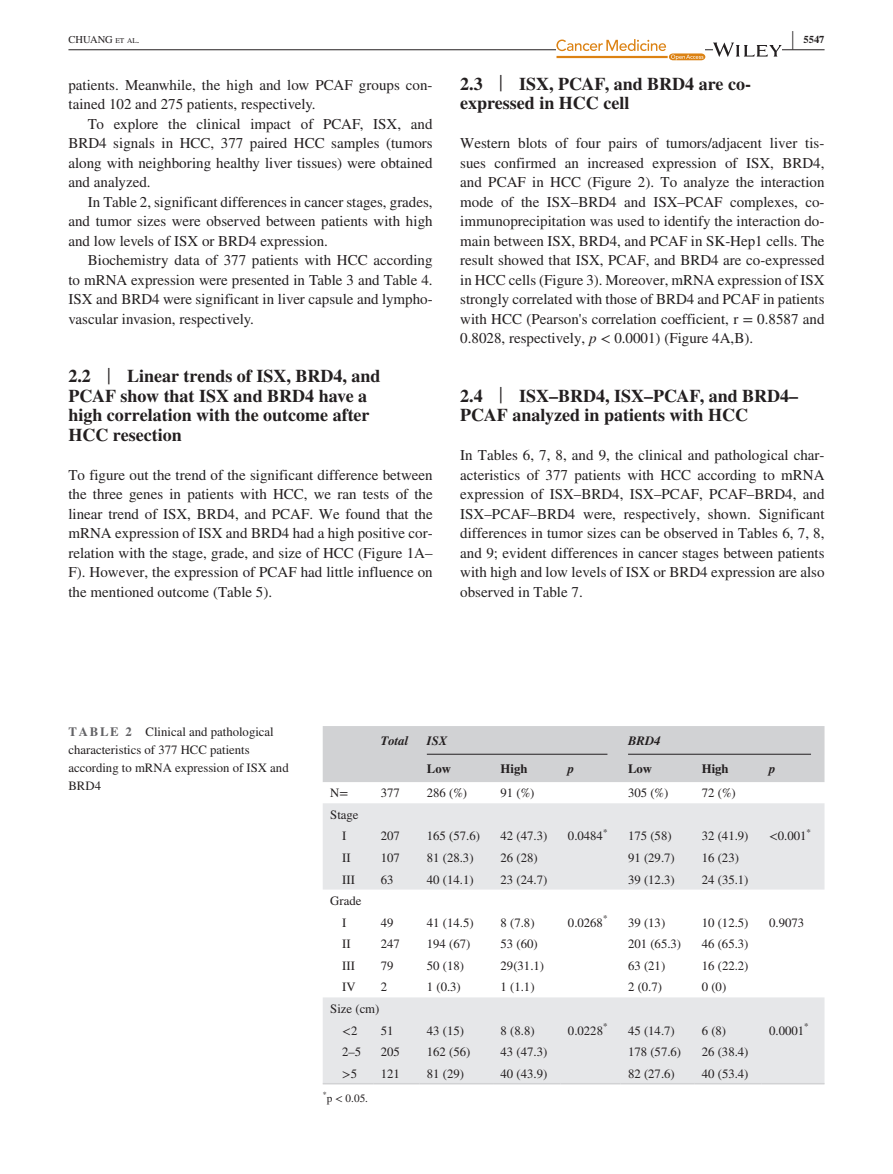
<style>
.page{position:relative;width:893px;height:1174px;background:#fff}
.page>*{position:absolute;margin:0;border:0;box-sizing:border-box;transform-origin:0 0}
.t1{font:700 25.95px "STIX";color:#231f20;scale:.36 1}
.t2{font:700 18px/19.5px "STIX";color:#231f20}
.t3{font:15px/19.5px "STIX";color:#231f20;text-align:justify}
.t4{font:12.75px/21.6px "STIX";color:#231f20;text-align:center}
.t5{font:italic 700 12.75px "STIX";color:#231f20}
.t6{font:700 12.75px "STIX";color:#231f20}
.t7{font:11.25px "STIX";color:#231f20}
.t8{font:10.5px "STIX";color:#231f20}
.t9{font:700 10.5px "STIX";color:#231f20}
.t10{font:7.8px "STIX";color:#231f20}
.s1{font-size:7.35px}
.s2{font-weight:400;font-size:23.7px}
.s3{font-style:italic}
.s4{font-weight:700;color:#636366}
</style>
<div class="page">
<hr style="left:68px;top:49px;width:756px;height:1px;background:#231f20">
<svg style="left:556px;top:39px;width:149px;height:21px"></svg>
<svg style="left:713px;top:43px;width:69px;height:14px"></svg>
<div style="left:323px;top:726px;width:501px;height:56px;background:#d1d2d4"></div>
<svg style="left:323px;top:803px;width:501px;height:280px;fill:#e6e7e9"></svg>
<hr style="left:323px;top:1083px;width:50px;height:1px;background:#d1d2d4">
<hr style="left:373px;top:1083px;width:46px;height:1px;background:#d1d2d4">
<hr style="left:419px;top:1083px;width:74px;height:1px;background:#d1d2d4">
<hr style="left:493px;top:1083px;width:67px;height:1px;background:#d1d2d4">
<hr style="left:560px;top:1083px;width:61px;height:1px;background:#d1d2d4">
<hr style="left:621px;top:1083px;width:73px;height:1px;background:#d1d2d4">
<hr style="left:694px;top:1083px;width:68px;height:1px;background:#d1d2d4">
<hr style="left:762px;top:1083px;width:62px;height:1px;background:#d1d2d4">
<hr style="left:427px;top:754px;width:180px;height:1px;background:#231f20">
<hr style="left:628px;top:754px;width:183px;height:1px;background:#231f20">
<h1 class="t1" style="left:792px;top:25px;width:7px">|</h1>
<p class="t8" style="left:68px;top:32px;width:73px">CHUANG <span class="s1">et al</span>.</p>
<p class="t9" style="left:803px;top:33px;width:22px">5547</p>
<p class="t3" style="left:68px;top:76px;width:366px">patients. Meanwhile, the high and low PCAF groups con&shy;tained 102 and 275 patients, respectively.</p>
<p class="t3" style="left:68px;top:115px;width:366px;text-indent:20px">To explore the clinical impact of PCAF, ISX, and BRD4 signals in HCC, 377 paired HCC samples (tumors along with neighboring healthy liver tissues) were obtained and analyzed.</p>
<p class="t3" style="left:68px;top:193px;width:366px;text-indent:20px">In Table 2, significant differences in cancer stages, grades, and tumor sizes were observed between patients with high and low levels of ISX or BRD4 expression.</p>
<p class="t3" style="left:68px;top:251px;width:366px;text-indent:20px">Biochemistry data of 377 patients with HCC according to mRNA expression were presented in Table 3 and Table 4.<br>ISX and BRD4 were significant in liver capsule and lympho&shy;vascular invasion, respectively.</p>
<p class="t2" style="left:460px;top:74px;width:292px">2.3 <span class="s2">|</span> ISX, PCAF, and BRD4 are co&shy;expressed in HCC cell</p>
<p class="t3" style="left:460px;top:134px;width:366px">Western blots of four pairs of tumors/adjacent liver tis&shy;sues confirmed an increased expression of ISX, BRD4, and PCAF in HCC (Figure 2). To analyze the interaction mode of the ISX–BRD4 and ISX–PCAF complexes, co&shy;immunoprecipitation was used to identify the interaction do&shy;main between ISX, BRD4, and PCAF in SK-Hep1 cells. The result showed that ISX, PCAF, and BRD4 are co-expressed in HCC cells (Figure 3). Moreover, mRNA expression of ISX strongly correlated with those of BRD4 and PCAF in patients with HCC (Pearson's correlation coefficient, r = 0.8587 and 0.8028, respectively, <span class="s3">p</span> &lt; 0.0001) (Figure 4A,B).</p>
<p class="t2" style="left:68px;top:366px;width:314px">2.2 <span class="s2">|</span> Linear trends of ISX, BRD4, and<br>PCAF show that ISX and BRD4 have a high correlation with the outcome after<br>HCC resection</p>
<p class="t3" style="left:68px;top:466px;width:366px">To figure out the trend of the significant difference between the three genes in patients with HCC, we ran tests of the linear trend of ISX, BRD4, and PCAF. We found that the mRNA expression of ISX and BRD4 had a high positive cor&shy;relation with the stage, grade, and size of HCC (Figure 1A– F). However, the expression of PCAF had little influence on the mentioned outcome (Table 5).</p>
<p class="t2" style="left:460px;top:386px;width:339px">2.4 <span class="s2">|</span> ISX–BRD4, ISX–PCAF, and BRD4–<br>PCAF analyzed in patients with HCC</p>
<p class="t3" style="left:460px;top:446px;width:366px">In Tables 6, 7, 8, and 9, the clinical and pathological char&shy;acteristics of 377 patients with HCC according to mRNA expression of ISX–BRD4, ISX–PCAF, PCAF–BRD4, and ISX–PCAF–BRD4 were, respectively, shown. Significant differences in tumor sizes can be observed in Tables 6, 7, 8, and 9; evident differences in cancer stages between patients with high and low levels of ISX or BRD4 expression are also observed in Table 7.</p>
<p class="t4" style="left:68px;top:723px;width:222px;line-height:18px;text-align:left"><span class="s4">TABLE 2</span> Clinical and pathological characteristics of 377 HCC patients according to mRNA expression of ISX and<br>BRD4</p>
<p class="t5" style="left:381px;top:732px;width:29px">Total</p>
<p class="t5" style="left:427px;top:732px;width:22px">ISX</p>
<p class="t5" style="left:628px;top:732px;width:34px">BRD4</p>
<p class="t6" style="left:427px;top:761px;width:26px">Low</p>
<p class="t6" style="left:501px;top:761px;width:28px">High</p>
<p class="t5" style="left:568px;top:760px;width:8px">p</p>
<p class="t6" style="left:628px;top:761px;width:26px">Low</p>
<p class="t6" style="left:702px;top:761px;width:28px">High</p>
<p class="t5" style="left:769px;top:760px;width:8px">p</p>
<p class="t4" style="left:330px;top:783px;width:19px">N=</p>
<p class="t4" style="left:381px;top:783px;width:21px">377</p>
<p class="t4" style="left:427px;top:783px;width:42px">286 (%)</p>
<p class="t4" style="left:501px;top:783px;width:35px">91 (%)</p>
<p class="t4" style="left:628px;top:783px;width:42px">305 (%)</p>
<p class="t4" style="left:702px;top:783px;width:35px">72 (%)</p>
<p class="t4" style="left:330px;top:804px;width:30px">Stage<br>I</p>
<p class="t4" style="left:381px;top:826px;width:21px">207</p>
<p class="t4" style="left:427px;top:826px;width:55px">165 (57.6)</p>
<p class="t4" style="left:501px;top:826px;width:48px">42 (47.3)</p>
<p class="t4" style="left:568px;top:826px;width:41px">0.0484<sup>*</sup></p>
<p class="t4" style="left:628px;top:826px;width:45px">175 (58)</p>
<p class="t4" style="left:702px;top:826px;width:48px">32 (41.9)</p>
<p class="t4" style="left:769px;top:826px;width:43px">&lt;0.001<sup>*</sup></p>
<p class="t4" style="left:342px;top:847px;width:10px">II</p>
<p class="t4" style="left:381px;top:847px;width:21px">107</p>
<p class="t4" style="left:427px;top:847px;width:48px">81 (28.3)</p>
<p class="t4" style="left:501px;top:847px;width:39px">26 (28)</p>
<p class="t4" style="left:628px;top:847px;width:48px">91 (29.7)</p>
<p class="t4" style="left:702px;top:847px;width:39px">16 (23)</p>
<p class="t4" style="left:342px;top:869px;width:14px">III</p>
<p class="t4" style="left:381px;top:869px;width:14px">63</p>
<p class="t4" style="left:427px;top:869px;width:48px">40 (14.1)</p>
<p class="t4" style="left:501px;top:869px;width:48px">23 (24.7)</p>
<p class="t4" style="left:628px;top:869px;width:48px">39 (12.3)</p>
<p class="t4" style="left:702px;top:869px;width:48px">24 (35.1)</p>
<p class="t4" style="left:330px;top:891px;width:33px">Grade<br>I</p>
<p class="t4" style="left:381px;top:912px;width:14px">49</p>
<p class="t4" style="left:427px;top:912px;width:48px">41 (14.5)</p>
<p class="t4" style="left:501px;top:912px;width:35px">8 (7.8)</p>
<p class="t4" style="left:568px;top:912px;width:41px">0.0268<sup>*</sup></p>
<p class="t4" style="left:628px;top:912px;width:39px">39 (13)</p>
<p class="t4" style="left:702px;top:912px;width:48px">10 (12.5)</p>
<p class="t4" style="left:769px;top:912px;width:37px">0.9073</p>
<p class="t4" style="left:342px;top:934px;width:10px">II</p>
<p class="t4" style="left:381px;top:934px;width:21px">247</p>
<p class="t4" style="left:427px;top:934px;width:45px">194 (67)</p>
<p class="t4" style="left:501px;top:934px;width:39px">53 (60)</p>
<p class="t4" style="left:628px;top:934px;width:55px">201 (65.3)</p>
<p class="t4" style="left:702px;top:934px;width:48px">46 (65.3)</p>
<p class="t4" style="left:342px;top:955px;width:14px">III</p>
<p class="t4" style="left:381px;top:955px;width:14px">79</p>
<p class="t4" style="left:427px;top:955px;width:39px">50 (18)</p>
<p class="t4" style="left:501px;top:955px;width:45px">29(31.1)</p>
<p class="t4" style="left:628px;top:955px;width:39px">63 (21)</p>
<p class="t4" style="left:702px;top:955px;width:48px">16 (22.2)</p>
<p class="t4" style="left:342px;top:977px;width:15px">IV</p>
<p class="t4" style="left:381px;top:977px;width:8px">2</p>
<p class="t4" style="left:427px;top:977px;width:35px">1 (0.3)</p>
<p class="t4" style="left:501px;top:977px;width:35px">1 (1.1)</p>
<p class="t4" style="left:628px;top:977px;width:35px">2 (0.7)</p>
<p class="t4" style="left:702px;top:977px;width:26px">0 (0)</p>
<p class="t4" style="left:342px;top:998px;width:39px;text-align:left;text-indent:-12px">Size (cm) &lt;2</p>
<p class="t4" style="left:381px;top:1020px;width:14px">51</p>
<p class="t4" style="left:427px;top:1020px;width:39px">43 (15)</p>
<p class="t4" style="left:501px;top:1020px;width:35px">8 (8.8)</p>
<p class="t4" style="left:568px;top:1020px;width:41px">0.0228<sup>*</sup></p>
<p class="t4" style="left:628px;top:1020px;width:48px">45 (14.7)</p>
<p class="t4" style="left:702px;top:1020px;width:26px">6 (8)</p>
<p class="t4" style="left:769px;top:1020px;width:41px">0.0001<sup>*</sup></p>
<p class="t4" style="left:342px;top:1042px;width:21px">2–5</p>
<p class="t4" style="left:381px;top:1042px;width:21px">205</p>
<p class="t4" style="left:427px;top:1042px;width:45px">162 (56)</p>
<p class="t4" style="left:501px;top:1042px;width:48px">43 (47.3)</p>
<p class="t4" style="left:628px;top:1042px;width:55px">178 (57.6)</p>
<p class="t4" style="left:702px;top:1042px;width:48px">26 (38.4)</p>
<p class="t4" style="left:342px;top:1063px;width:17px">&gt;5</p>
<p class="t4" style="left:381px;top:1063px;width:21px">121</p>
<p class="t4" style="left:427px;top:1063px;width:39px">81 (29)</p>
<p class="t4" style="left:501px;top:1063px;width:48px">40 (43.9)</p>
<p class="t4" style="left:628px;top:1063px;width:48px">82 (27.6)</p>
<p class="t4" style="left:702px;top:1063px;width:48px">40 (53.4)</p>
<p class="t10" style="left:323px;top:1089px;width:5px">*</p>
<p class="t7" style="left:327px;top:1091px;width:43px">p &lt; 0.05.</p>
</div>
